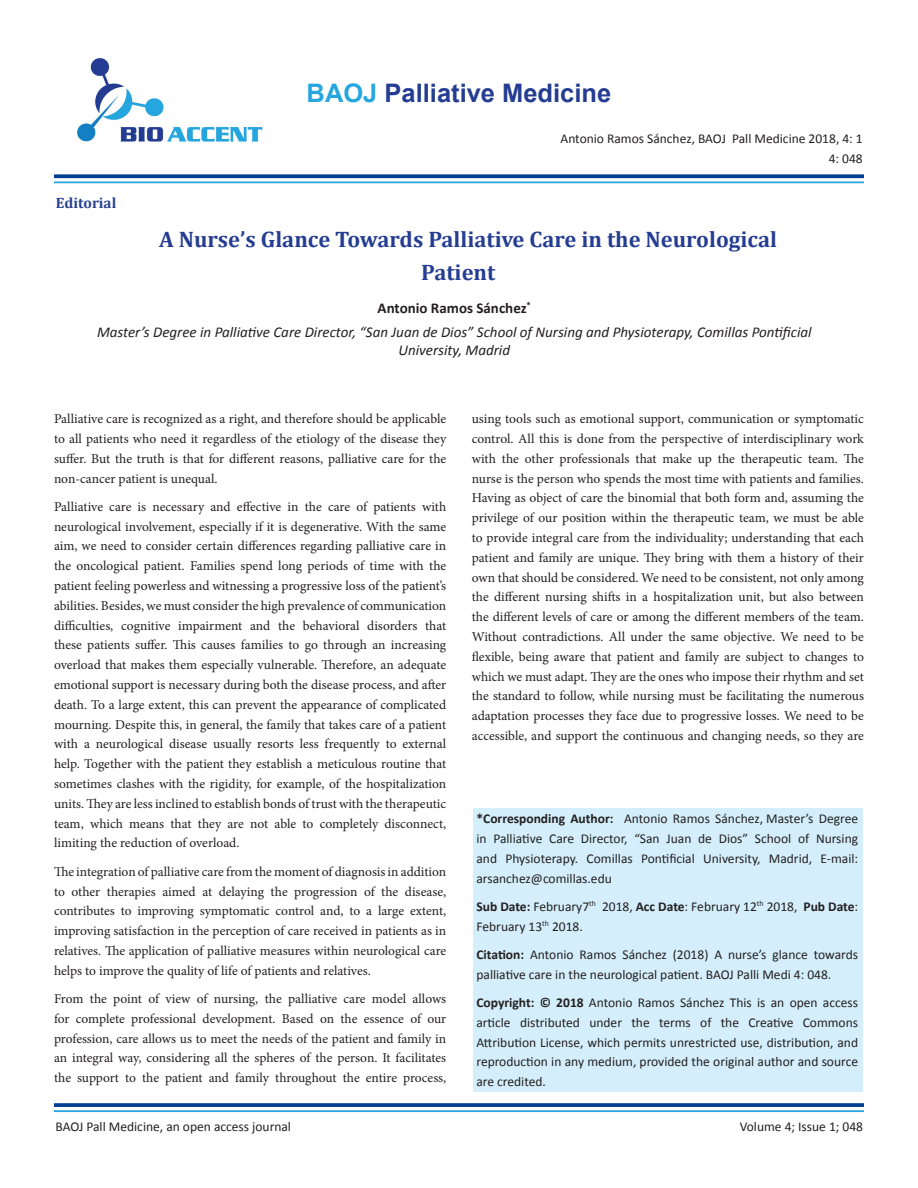
<style>
.page{position:relative;width:918px;height:1188px;background:#fff}
.page>*{position:absolute;margin:0;border:0;box-sizing:border-box;transform-origin:0 0}
.t1{font:700 25.5px "Arial";color:#243d92}
.t2{font:700 22.5px/33.8px "Cambria";color:#243d92}
.HTML_Preformatted{font:italic 15px/18px "Calibri";color:#231f20;text-align:center}
.t3{font:700 15px "Calibri";color:#231f20}
.t4{font:700 15px "Cambria";color:#25418f}
.HTML_Preformatted-2{font:13.5px/19.8px "Minion Pro";letter-spacing:-.005em;color:#231f20;text-align:justify}
.t5{font:13.5px/19.8px "Calibri";color:#231f20;text-align:justify}
.s1{color:#25a6df}
.s2{color:#212121}
.s3{font-weight:700}
</style>
<div class="page">
<img style="left:77px;top:58px;width:186px;height:84px">
<svg style="left:54px;top:174px;width:810px;height:4px;background:#18509c"></svg>
<hr style="left:54px;top:181px;width:810px;height:2px;background:#25a6df">
<svg style="left:54px;top:1103px;width:810px;height:4px;background:#0f4998"></svg>
<hr style="left:54px;top:1110px;width:810px;height:2px;background:#25a6df">
<div style="left:473px;top:809px;width:389px;height:283px;background:#d4effb"></div>
<p class="t4" style="left:56px;top:192px;width:62px">Editorial</p>
<h1 class="t1" style="left:307px;top:76px;width:306px"><span class="s1">BAOJ</span> Palliative Medicine</h1>
<p class="t5" style="left:561px;top:129px;width:304px;text-align:right">Antonio Ramos Sánchez, BAOJ Pall Medicine 2018, 4: 1<br>4: 048</p>
<p class="t2" style="left:421px;top:221px;width:357px;text-indent:-262px">A Nurse’s Glance Towards Palliative Care in the Neurological<br>Patient</p>
<p class="t3" style="left:378px;top:298px;width:155px">Antonio Ramos Sánchez<sup>*</sup></p>
<p class="HTML_Preformatted" style="left:97px;top:323px;width:716px"><span class="s2">Master’s Degree in Palliative Care Director,</span> “San Juan de Dios” School of Nursing and Physioterapy, Comillas Pontificial<br>University, Madrid</p>
<p class="HTML_Preformatted-2" style="left:54px;top:409px;width:394px">Palliative care is recognized as a right, and therefore should be applicable to all patients who need it regardless of the etiology of the disease they suffer. But the truth is that for different reasons, palliative care for the non-cancer patient is unequal.</p>
<p class="HTML_Preformatted-2" style="left:54px;top:497px;width:394px">Palliative care is necessary and effective in the care of patients with neurological involvement, especially if it is degenerative. With the same aim, we need to consider certain differences regarding palliative care in the oncological patient. Families spend long periods of time with the patient feeling powerless and witnessing a progressive loss of the patient’s abilities. Besides, we must consider the high prevalence of communication difficulties, cognitive impairment and the behavioral disorders that these patients suffer. This causes families to go through an increasing overload that makes them especially vulnerable. Therefore, an adequate emotional support is necessary during both the disease process, and after death. To a large extent, this can prevent the appearance of complicated mourning. Despite this, in general, the family that takes care of a patient with a neurological disease usually resorts less frequently to external help. Together with the patient they establish a meticulous routine that sometimes clashes with the rigidity, for example, of the hospitalization units. They are less inclined to establish bonds of trust with the therapeutic team, which means that they are not able to completely disconnect, limiting the reduction of overload.</p>
<p class="HTML_Preformatted-2" style="left:54px;top:862px;width:394px">The integration of palliative care from the moment of diagnosis in addition to other therapies aimed at delaying the progression of the disease, contributes to improving symptomatic control and, to a large extent, improving satisfaction in the perception of care received in patients as in relatives. The application of palliative measures within neurological care helps to improve the quality of life of patients and relatives.</p>
<p class="HTML_Preformatted-2" style="left:54px;top:989px;width:394px">From the point of view of nursing, the palliative care model allows for complete professional development. Based on the essence of our profession, care allows us to meet the needs of the patient and family in an integral way, considering all the spheres of the person. It facilitates the support to the patient and family throughout the entire process,</p>
<p class="HTML_Preformatted-2" style="left:472px;top:409px;width:394px">using tools such as emotional support, communication or symptomatic control. All this is done from the perspective of interdisciplinary work with the other professionals that make up the therapeutic team. The nurse is the person who spends the most time with patients and families.<br>Having as object of care the binomial that both form and, assuming the privilege of our position within the therapeutic team, we must be able to provide integral care from the individuality; understanding that each patient and family are unique. They bring with them a history of their own that should be considered. We need to be consistent, not only among the different nursing shifts in a hospitalization unit, but also between the different levels of care or among the different members of the team.<br>Without contradictions. All under the same objective. We need to be flexible, being aware that patient and family are subject to changes to which we must adapt. They are the ones who impose their rhythm and set the standard to follow, while nursing must be facilitating the numerous adaptation processes they face due to progressive losses. We need to be accessible, and support the continuous and changing needs, so they are</p>
<p class="t5" style="left:476px;top:809px;width:383px"><span class="s3">*Corresponding Author:</span> Antonio Ramos Sánchez, <span class="s2">Master’s Degree in Palliative Care Director,</span> “San Juan de Dios” School of Nursing and Physioterapy. Comillas Pontificial University, Madrid, E-mail: arsanchez@comillas.edu</p>
<p class="t5" style="left:476px;top:896px;width:383px"><span class="s3">Sub Date:</span> February7<sup>th</sup> 2018, <span class="s3">Acc Date</span>: February 12<sup>th</sup> 2018, <span class="s3">Pub Date</span>:<br>February 13<sup>th</sup> 2018.</p>
<p class="t5" style="left:476px;top:945px;width:383px"><span class="s3">Citation:</span> Antonio Ramos Sánchez (2018) A nurse’s glance towards palliative care in the neurological patient. BAOJ Palli Medi 4: 048.</p>
<p class="t5" style="left:476px;top:993px;width:383px"><span class="s3">Copyright: © 2018</span> Antonio Ramos Sánchez This is an open access article distributed under the terms of the Creative Commons Attribution License, which permits unrestricted use, distribution, and reproduction in any medium, provided the original author and source are credited.</p>
<p class="t5" style="left:56px;top:1117px;width:237px">BAOJ Pall Medicine, an open access journal</p>
<p class="t5" style="left:740px;top:1117px;width:125px">Volume 4; Issue 1; 048</p>
</div>
